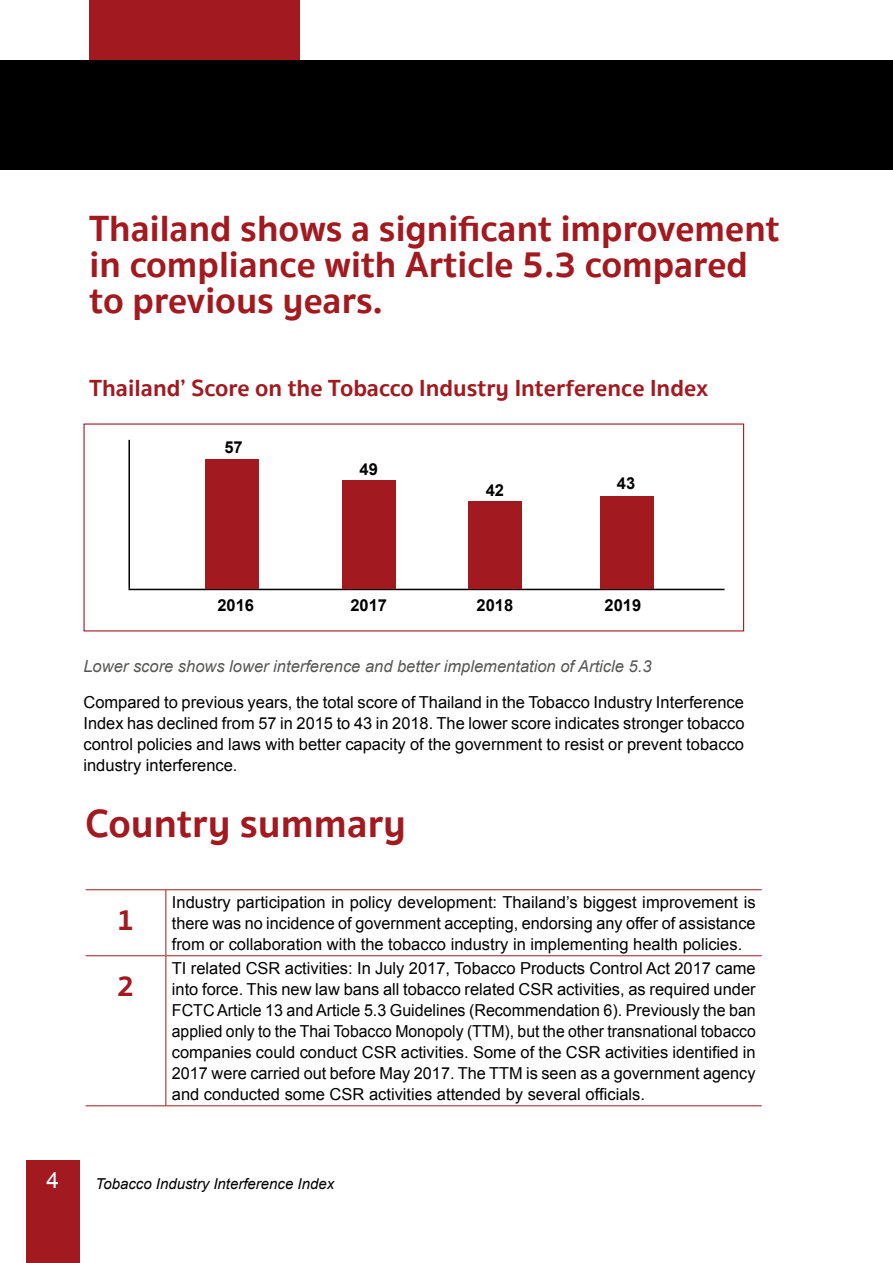
<style>
.page{position:relative;width:893px;height:1263px;background:#fff}
.page>*{position:absolute;margin:0;border:0;box-sizing:border-box;transform-origin:0 0}
.t1{font:700 40.5px "Sukhumvit Set";color:#a21a20}
.t2{font:700 37.5px/36px "Sukhumvit Set";color:#a21a20}
.t3{font:700 30px "Sukhumvit Set";color:#a21a20}
.t4{font:700 24px "Sukhumvit Set";color:#a21a20}
.t5{font:22.5px "Arial";color:#fff}
.t6{font:16.5px/21px "Arial";color:#000;text-align:justify}
.t7{font:italic 16.5px "Arial";color:#575756}
.t8{font:700 16.5px "Arial";color:#000}
.t9{font:italic 15px "Arial";color:#000}
</style>
<div class="page">
<div style="left:26px;top:1161px;width:53px;height:102px;background:#a21a20"></div>
<div style="left:90px;top:0;width:210px;height:94px;background:#a21a20"></div>
<div style="left:0;top:61px;width:893px;height:109px;background:#000"></div>
<hr style="left:128px;top:589px;width:596px;height:1px;background:#000">
<hr style="left:128px;top:440px;width:2px;height:149px;background:#000">
<div style="left:205px;top:459px;width:54px;height:130px;background:#a21a20"></div>
<div style="left:342px;top:481px;width:54px;height:108px;background:#a21a20"></div>
<div style="left:468px;top:501px;width:54px;height:88px;background:#a21a20"></div>
<div style="left:600px;top:497px;width:54px;height:92px;background:#a21a20"></div>
<hr style="left:86px;top:889px;width:80px;height:1px;background:#a21a20">
<hr style="left:166px;top:889px;width:596px;height:1px;background:#a21a20">
<hr style="left:165px;top:890px;width:1px;height:65px;background:#a21a20">
<hr style="left:86px;top:955px;width:80px;height:1px;background:#a21a20">
<hr style="left:166px;top:955px;width:596px;height:1px;background:#a21a20">
<hr style="left:165px;top:956px;width:1px;height:149px;background:#a21a20">
<hr style="left:86px;top:1105px;width:80px;height:1px;background:#a21a20">
<hr style="left:166px;top:1105px;width:596px;height:1px;background:#a21a20">
<h2 class="t2" style="left:90px;top:211px;width:692px">Thailand shows a significant improvement in compliance with Article 5.3 compared to previous years.</h2>
<h3 class="t4" style="left:90px;top:370px;width:620px">Thailand’ Score on the Tobacco Industry Interference Index</h3>
<p class="t8" style="left:224px;top:438px;width:20px">57</p>
<p class="t8" style="left:217px;top:596px;width:38px">2016</p>
<p class="t8" style="left:359px;top:460px;width:20px">49</p>
<p class="t8" style="left:486px;top:481px;width:20px">42</p>
<p class="t8" style="left:617px;top:474px;width:20px">43</p>
<p class="t8" style="left:350px;top:596px;width:38px">2017</p>
<p class="t8" style="left:476px;top:596px;width:38px">2018</p>
<p class="t8" style="left:604px;top:596px;width:38px">2019</p>
<p class="t7" style="left:83px;top:657px;width:569px">Lower score shows lower interference and better implementation of Article 5.3</p>
<p class="t6" style="left:83px;top:691px;width:662px">Compared to previous years, the total score of Thailand in the Tobacco Industry Interference Index has declined from 57 in 2015 to 43 in 2018. The lower score indicates stronger tobacco control policies and laws with better capacity of the government to resist or prevent tobacco industry interference.</p>
<h1 class="t1" style="left:86px;top:792px;width:322px">Country summary</h1>
<h3 class="t3" style="left:117px;top:896px;width:19px">1</h3>
<h3 class="t3" style="left:117px;top:962px;width:19px">2</h3>
<p class="t6" style="left:172px;top:891px;width:585px">Industry participation in policy development: Thailand’s biggest improvement is there was no incidence of government accepting, endorsing any offer of assistance from or collaboration with the tobacco industry in implementing health policies.</p>
<p class="t6" style="left:172px;top:957px;width:585px">TI related CSR activities: In July 2017, Tobacco Products Control Act 2017 came into force. This new law bans all tobacco related CSR activities, as required under FCTC Article 13 and Article 5.3 Guidelines (Recommendation 6). Previously the ban applied only to the Thai Tobacco Monopoly (TTM), but the other transnational tobacco companies could conduct CSR activities. Some of the CSR activities identified in 2017 were carried out before May 2017. The TTM is seen as a government agency and conducted some CSR activities attended by several officials.</p>
<h3 class="t5" style="left:47px;top:1168px;width:14px">4</h3>
<p class="t9" style="left:96px;top:1175px;width:240px">Tobacco Industry Interference Index</p>
</div>
